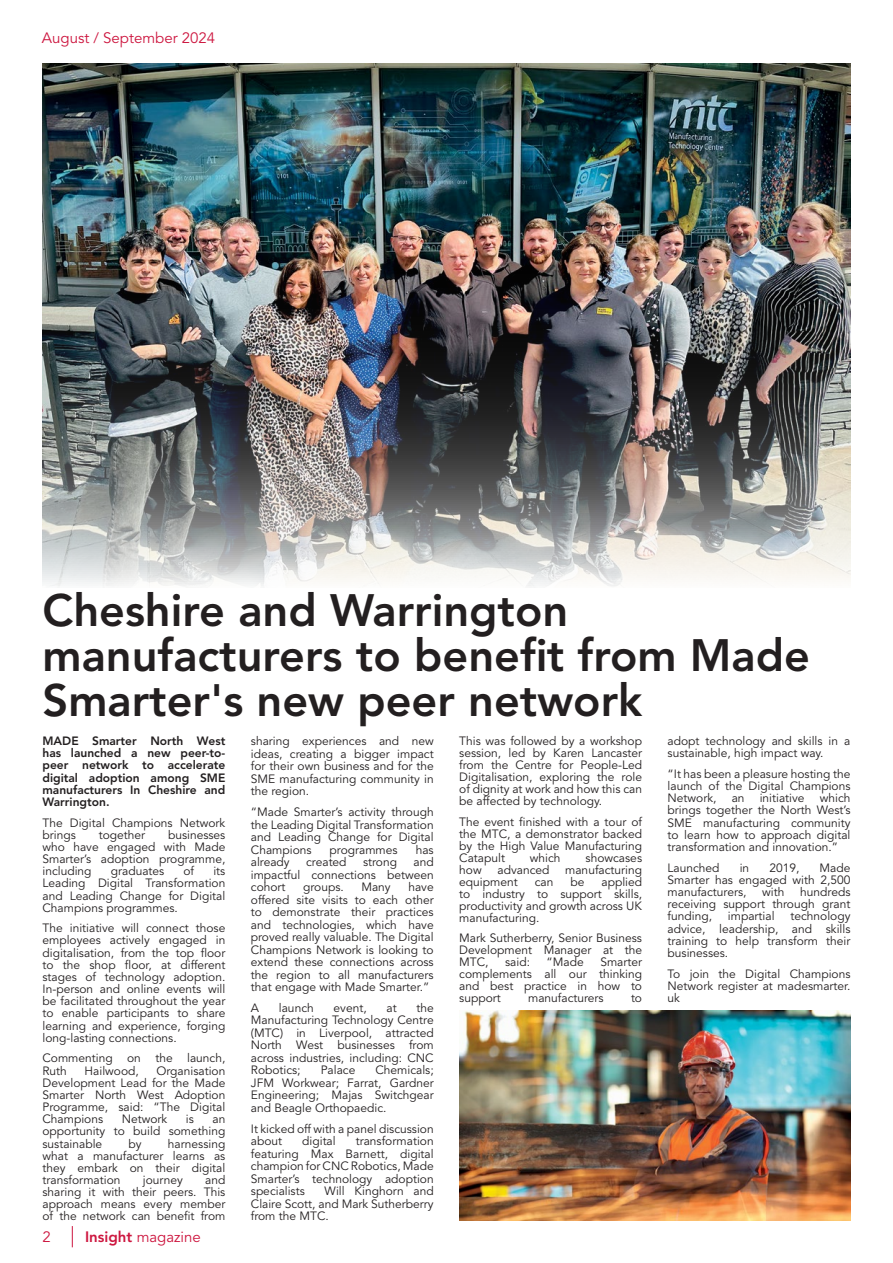
<style>
.page{position:relative;width:893px;height:1263px;background:#fff}
.page>*{position:absolute;margin:0;border:0;box-sizing:border-box;transform-origin:0 0}
.t1{font:800 45px/45px "Avenir LT Std";color:#231f20}
.t2{font:15px "Avenir LT Std";color:#cd163f}
.t3{font:12px/12.1px "Avenir LT Std";color:#231f20;text-align:justify}
.t4{font:800 12px/12.1px "Avenir LT Std";color:#231f20;text-align:justify}
.s1{font-weight:800}
</style>
<div class="page">
<svg style="left:72px;top:1226px;width:1px;height:21px"></svg>
<img style="left:43px;top:64px;width:807px;height:522px">
<img style="left:459px;top:1011px;width:391px;height:209px">
<p class="t2" style="left:42px;top:29px;width:175px">August / September 2024</p>
<h1 class="t1" style="left:43px;top:588px;width:769px">Cheshire and Warrington manufacturers to benefit from Made<br>Smarter's new peer network</h1>
<p class="t4" style="left:43px;top:735px;width:184px">MADE Smarter North West has launched a new peer-to&shy;peer network to accelerate digital adoption among SME manufacturers In Cheshire and Warrington.</p>
<p class="t3" style="left:43px;top:817px;width:184px">The Digital Champions Network brings</p>
<p class="t3" style="left:459px;top:735px;width:184px">This was followed by a workshop session, led by Karen Lancaster from the Centre for People-Led Digitalisation, exploring the role of dignity at work and how this can be affected by technology.</p>
<p class="t3" style="left:459px;top:816px;width:184px">The event finished with a tour of the MTC, a demonstrator backed by the High Value Manufacturing Catapult</p>
<p class="t3" style="left:668px;top:735px;width:184px">adopt technology and skills in a sustainable, high impact way.</p>
<p class="t3" style="left:668px;top:768px;width:184px">“It has been a pleasure hosting the launch of the Digital Champions Network,</p>
<p class="t3" style="left:251px;top:735px;width:184px">sharing experiences and new ideas, creating a bigger impact for their own business and for the SME manufacturing community in the region.</p>
<p class="t3" style="left:251px;top:806px;width:184px">“Made Smarter’s activity through the Leading Digital Transformation and Leading Change for Digital Champions</p>
<p class="t3" style="left:668px;top:792px;width:184px;text-indent:152px">which brings together the North West’s SME manufacturing community to learn how to approach digital transformation and innovation.”</p>
<p class="t3" style="left:668px;top:862px;width:54px">Launched</p>
<p class="t3" style="left:740px;top:862px;width:11px">in</p>
<p class="t3" style="left:769px;top:862px;width:32px">2019,</p>
<p class="t3" style="left:732px;top:792px;width:14px">an</p>
<p class="t3" style="left:760px;top:792px;width:46px">initiative</p>
<p class="t3" style="left:43px;top:829px;width:184px;text-indent:125px">businesses who have engaged with Made Smarter’s adoption programme, including</p>
<p class="t3" style="left:99px;top:829px;width:48px">together</p>
<p class="t3" style="left:330px;top:844px;width:69px">programmes</p>
<p class="t3" style="left:416px;top:844px;width:20px">has</p>
<p class="t3" style="left:530px;top:852px;width:32px">which</p>
<p class="t3" style="left:586px;top:852px;width:58px">showcases</p>
<p class="t3" style="left:251px;top:856px;width:40px">already</p>
<p class="t3" style="left:306px;top:856px;width:42px">created</p>
<p class="t3" style="left:363px;top:856px;width:35px">strong</p>
<p class="t3" style="left:251px;top:856px;width:184px;text-indent:163px">and impactful connections between cohort</p>
<p class="t3" style="left:668px;top:862px;width:184px;text-indent:152px">Made Smarter has engaged with 2,500 manufacturers,</p>
<p class="t3" style="left:459px;top:864px;width:24px">how</p>
<p class="t3" style="left:497px;top:864px;width:54px">advanced</p>
<p class="t3" style="left:565px;top:864px;width:78px">manufacturing</p>
<p class="t3" style="left:459px;top:876px;width:60px">equipment</p>
<p class="t3" style="left:535px;top:876px;width:20px">can</p>
<p class="t3" style="left:570px;top:876px;width:16px">be</p>
<p class="t3" style="left:111px;top:865px;width:55px">graduates</p>
<p class="t3" style="left:184px;top:865px;width:12px">of</p>
<p class="t3" style="left:43px;top:865px;width:184px;text-indent:171px">its Leading Digital Transformation and Leading Change for Digital Champions programmes.</p>
<p class="t3" style="left:43px;top:922px;width:184px">The initiative will connect those employees actively engaged in digitalisation, from the top floor to the shop floor, at different stages of technology adoption.<br>In-person and online events will be facilitated throughout the year to enable participants to share learning and experience, forging long-lasting connections.</p>
<p class="t3" style="left:43px;top:1052px;width:184px">Commenting on the launch,<br>Ruth</p>
<p class="t3" style="left:459px;top:876px;width:184px;text-indent:142px">applied to industry to support skills, productivity and growth across UK manufacturing.</p>
<p class="t3" style="left:459px;top:932px;width:184px">Mark Sutherberry, Senior Business Development Manager at the MTC,</p>
<p class="t3" style="left:251px;top:881px;width:184px;text-indent:157px">have offered site visits to each other to demonstrate their practices and technologies, which have proved really valuable. The Digital Champions Network is looking to extend these connections across the region to all manufacturers that engage with Made Smarter.”</p>
<p class="t3" style="left:251px;top:1002px;width:10px">A</p>
<p class="t3" style="left:279px;top:1002px;width:36px">launch</p>
<p class="t3" style="left:334px;top:1002px;width:35px">event,</p>
<p class="t3" style="left:386px;top:1002px;width:12px">at</p>
<p class="t3" style="left:303px;top:881px;width:42px">groups.</p>
<p class="t3" style="left:361px;top:881px;width:31px">Many</p>
<p class="t3" style="left:668px;top:886px;width:184px;text-indent:133px">hundreds receiving support through grant funding,</p>
<p class="t3" style="left:762px;top:886px;width:24px">with</p>
<p class="t3" style="left:668px;top:910px;width:184px;text-indent:123px">technology advice, leadership, and skills training to help transform their businesses.</p>
<p class="t3" style="left:668px;top:968px;width:184px">To join the Digital Champions Network register at madesmarter. uk</p>
<p class="t3" style="left:728px;top:910px;width:48px">impartial</p>
<p class="t3" style="left:505px;top:956px;width:26px">said:</p>
<p class="t3" style="left:547px;top:956px;width:39px">“Made</p>
<p class="t3" style="left:459px;top:956px;width:184px;text-indent:141px">Smarter complements all our thinking and best practice in how to support</p>
<p class="t3" style="left:528px;top:992px;width:77px">manufacturers</p>
<p class="t3" style="left:631px;top:992px;width:13px">to</p>
<p class="t3" style="left:251px;top:1002px;width:184px;text-indent:166px">the Manufacturing Technology Centre (MTC) in Liverpool, attracted North West businesses from across industries, including: CNC Robotics;</p>
<p class="t3" style="left:251px;top:1064px;width:184px;text-indent:125px">Chemicals; JFM Workwear; Farrat, Gardner Engineering; Majas Switchgear and Beagle Orthopaedic.</p>
<p class="t3" style="left:251px;top:1123px;width:184px">It kicked off with a panel discussion about</p>
<p class="t3" style="left:321px;top:1064px;width:36px">Palace</p>
<p class="t3" style="left:85px;top:1065px;width:56px">Hailwood,</p>
<p class="t3" style="left:43px;top:1065px;width:184px;text-indent:114px">Organisation Development Lead for the Made Smarter North West Adoption Programme, said: “The Digital Champions</p>
<p class="t3" style="left:122px;top:1113px;width:47px">Network</p>
<p class="t3" style="left:186px;top:1113px;width:9px">is</p>
<p class="t3" style="left:43px;top:1113px;width:184px;text-indent:170px">an opportunity to build something sustainable</p>
<p class="t3" style="left:251px;top:1135px;width:184px;text-indent:105px">transformation featuring Max Barnett, digital champion for CNC Robotics, Made Smarter’s technology adoption specialists</p>
<p class="t3" style="left:302px;top:1135px;width:35px">digital</p>
<p class="t3" style="left:43px;top:1138px;width:184px;text-indent:125px">harnessing what a manufacturer learns as they embark on their digital transformation</p>
<p class="t3" style="left:128px;top:1138px;width:15px">by</p>
<p class="t3" style="left:43px;top:1174px;width:184px;text-indent:163px">and sharing it with their peers. This approach means every member of the network can benefit from</p>
<p class="t3" style="left:143px;top:1174px;width:41px">journey</p>
<p class="t3" style="left:251px;top:1185px;width:184px;text-indent:74px">Will Kinghorn and Claire Scott, and Mark Sutherberry from the MTC.</p>
<p class="t2" style="left:43px;top:1228px;width:10px">2</p>
<p class="t2" style="left:85px;top:1228px;width:117px"><span class="s1">Insight</span> magazine</p>
</div>
